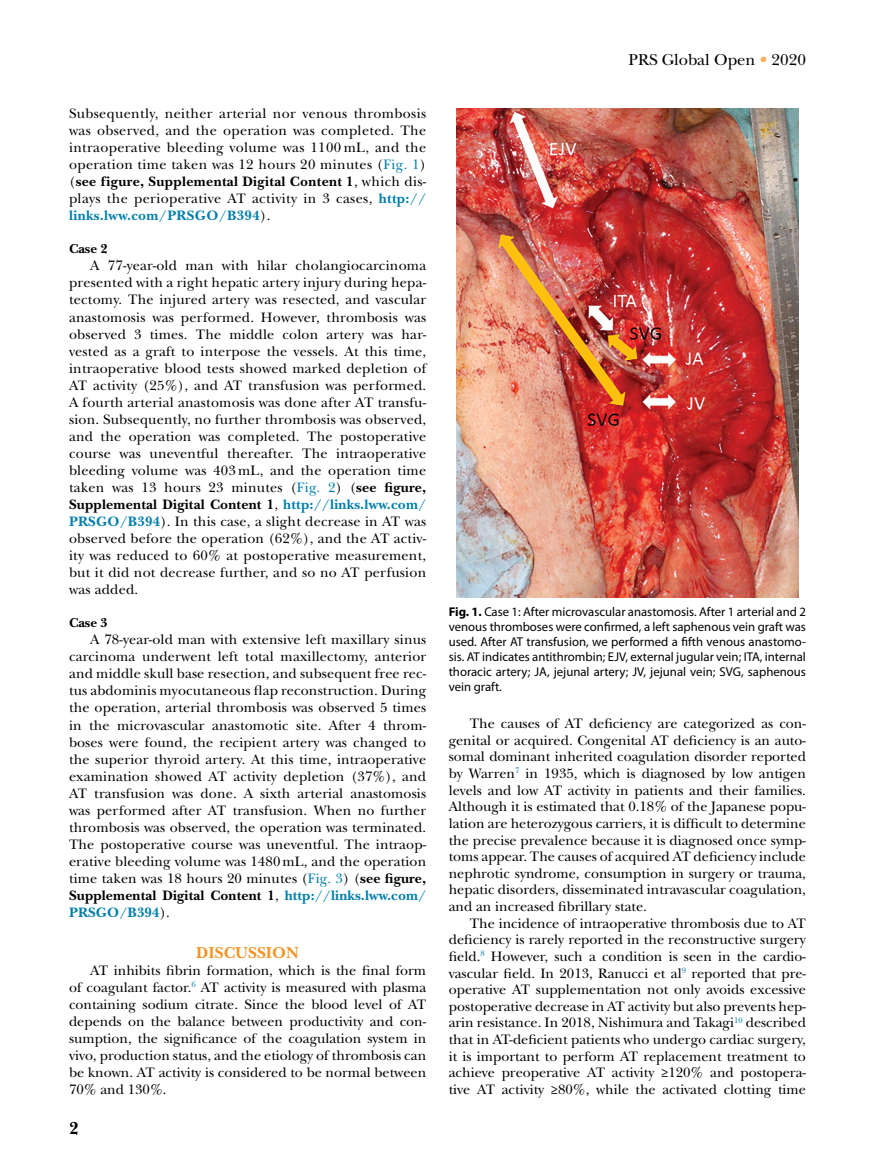
<style>
.page{position:relative;width:878px;height:1175px;background:#fff}
.page>*{position:absolute;margin:0;border:0;box-sizing:border-box;transform-origin:0 0}
.t1{font:700 18px "New Baskerville Std";color:#000}
.t2{font:16.5px "New Baskerville Std";color:#000}
.t3{font:700 16.5px "New Baskerville Std";color:#f39424}
.t4{font:14.25px/17px "New Baskerville Std";color:#000;text-align:justify}
.t5{font:700 13.5px "New Baskerville Std";color:#000}
.t6{font:12.75px/15px "Myriad Pro";color:#000;text-align:justify}
.s1{color:#017eac}
.s2{font-weight:700}
.s3{font-weight:700;color:#017eac}
.s4{color:#fbb161}
</style>
<div class="page">
<img style="left:456px;top:108px;width:342px;height:490px">
<p class="t4" style="left:69px;top:105px;width:359px">Subsequently, neither arterial nor venous thrombosis was observed, and the operation was completed. The intraoperative bleeding volume was 1100 mL, and the operation time taken was 12 hours 20 minutes (<span class="s1">Fig. 1</span>) (<span class="s2">see figure, Supplemental Digital Content 1</span>, which dis&shy;plays the perioperative AT activity in 3 cases, <span class="s3">http:// links.lww.com/PRSGO/B394</span>).</p>
<p class="t5" style="left:69px;top:241px;width:40px">Case 2</p>
<p class="t4" style="left:69px;top:257px;width:359px;text-indent:21px">A 77-year-old man with hilar cholangiocarcinoma presented with a right hepatic artery injury during hepa&shy;tectomy. The injured artery was resected, and vascular anastomosis was performed. However, thrombosis was observed 3 times. The middle colon artery was har&shy;vested as a graft to interpose the vessels. At this time, intraoperative blood tests showed marked depletion of AT activity (25%), and AT transfusion was performed.<br>A fourth arterial anastomosis was done after AT transfu&shy;sion. Subsequently, no further thrombosis was observed, and the operation was completed. The postoperative course was uneventful thereafter. The intraoperative bleeding volume was 403 mL, and the operation time taken was 13 hours 23 minutes (<span class="s1">Fig. 2</span>) (<span class="s2">see figure, Supplemental Digital Content 1</span>, <span class="s3">http://links.lww.com/ PRSGO/B394</span>). In this case, a slight decrease in AT was observed before the operation (62%), and the AT activ&shy;ity was reduced to 60% at postoperative measurement, but it did not decrease further, and so no AT perfusion was added.</p>
<p class="t5" style="left:69px;top:615px;width:40px">Case 3</p>
<p class="t4" style="left:69px;top:631px;width:359px;text-indent:21px">A 78-year-old man with extensive left maxillary sinus carcinoma underwent left total maxillectomy, anterior and middle skull base resection, and subsequent free rec&shy;tus abdominis myocutaneous flap reconstruction. During the operation, arterial thrombosis was observed 5 times in the microvascular anastomotic site. After 4 throm&shy;boses were found, the recipient artery was changed to the superior thyroid artery. At this time, intraoperative examination showed AT activity depletion (37%), and AT transfusion was done. A sixth arterial anastomosis was performed after AT transfusion. When no further thrombosis was observed, the operation was terminated.<br>The postoperative course was uneventful. The intraop&shy;erative bleeding volume was 1480 mL, and the operation time taken was 18 hours 20 minutes (<span class="s1">Fig. 3</span>) (<span class="s2">see figure, Supplemental Digital Content 1</span>, <span class="s3">http://links.lww.com/ PRSGO/B394</span>).</p>
<p class="t3" style="left:196px;top:942px;width:104px">DISCUSSION</p>
<p class="t4" style="left:69px;top:961px;width:359px;text-indent:21px">AT inhibits fibrin formation, which is the final form of coagulant factor.<sup>6</sup> AT activity is measured with plasma containing sodium citrate. Since the blood level of AT depends on the balance between productivity and con&shy;sumption, the significance of the coagulation system in vivo, production status, and the etiology of thrombosis can be known. AT activity is considered to be normal between 70% and 130%.</p>
<p class="t1" style="left:69px;top:1118px;width:11px">2</p>
<p class="t2" style="left:628px;top:50px;width:179px">PRS Global Open <span class="s4">•</span> 2020</p>
<p class="t6" style="left:448px;top:604px;width:359px"><span class="s2">Fig. 1.</span> Case 1: After microvascular anastomosis. After 1 arterial and 2 venous thromboses were confirmed, a left saphenous vein graft was used. After AT transfusion, we performed a fifth venous anastomo&shy;sis. AT indicates antithrombin; EJV, external jugular vein; ITA, internal thoracic artery; JA, jejunal artery; JV, jejunal vein; SVG, saphenous vein graft.</p>
<p class="t4" style="left:448px;top:715px;width:359px;text-indent:21px">The causes of AT deficiency are categorized as con&shy;genital or acquired. Congenital AT deficiency is an auto&shy;somal dominant inherited coagulation disorder reported by Warren<sup>7</sup> in 1935, which is diagnosed by low antigen levels and low AT activity in patients and their families.<br>Although it is estimated that 0.18% of the Japanese popu&shy;lation are heterozygous carriers, it is difficult to determine the precise prevalence because it is diagnosed once symp&shy;toms appear. The causes of acquired AT deficiency include nephrotic syndrome, consumption in surgery or trauma, hepatic disorders, disseminated intravascular coagulation, and an increased fibrillary state.</p>
<p class="t4" style="left:448px;top:914px;width:359px;text-indent:21px">The incidence of intraoperative thrombosis due to AT deficiency is rarely reported in the reconstructive surgery field.<sup>8</sup> However, such a condition is seen in the cardio&shy;vascular field. In 2013, Ranucci et al<sup>9</sup> reported that pre&shy;operative AT supplementation not only avoids excessive postoperative decrease in AT activity but also prevents hep&shy;arin resistance. In 2018, Nishimura and Takagi<sup>10</sup> described that in AT-deficient patients who undergo cardiac surgery, it is important to perform AT replacement treatment to achieve preoperative AT activity ≥120% and postopera&shy;tive AT activity ≥80%, while the activated clotting time</p>
</div>
